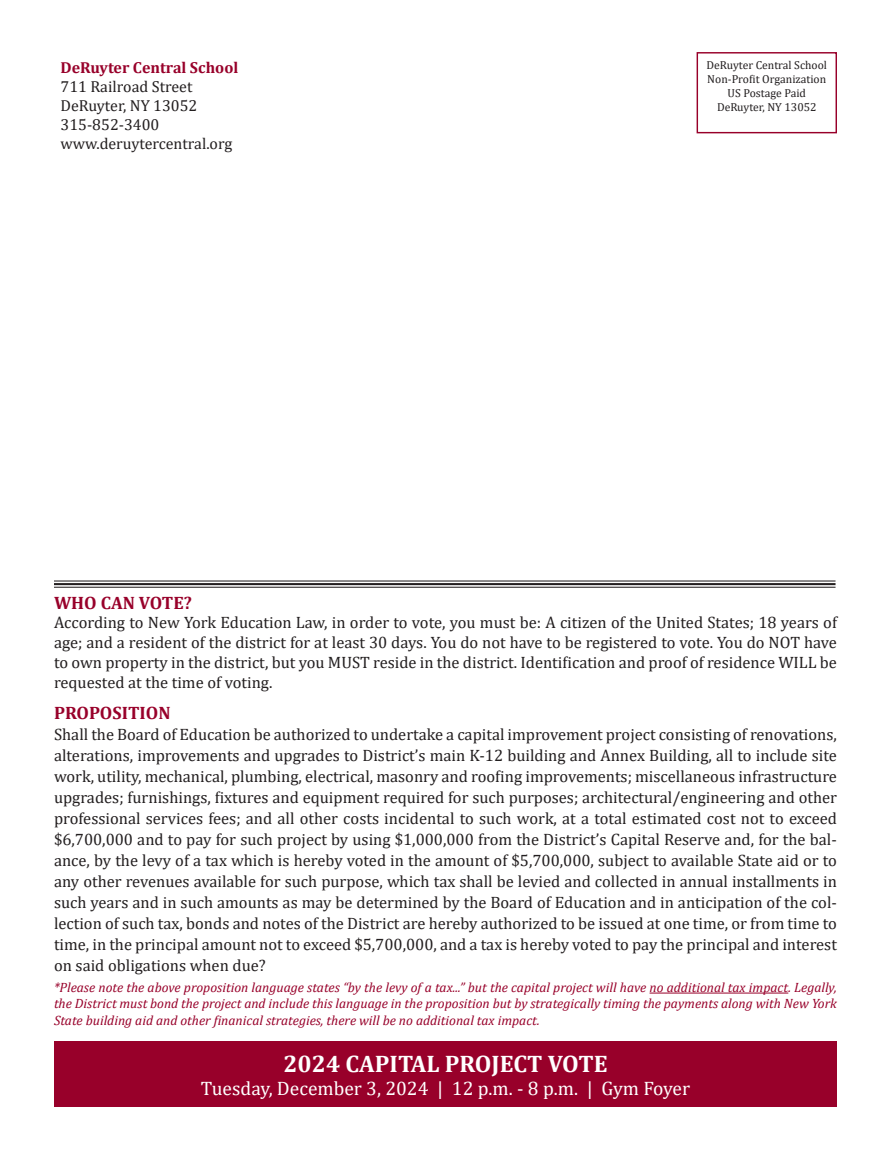
<style>
.page{position:relative;width:891px;height:1161px;background:#fff}
.page>*{position:absolute;margin:0;border:0;box-sizing:border-box;transform-origin:0 0}
.t1{font:700 24px "Cambria";color:#fff}
.t2{font:19.5px "Cambria";color:#fff}
.t3{font:700 18px "Cambria";color:#98002a}
.t4{font:16.5px/21px "Cambria";color:#231f20;text-align:justify}
.t5{font:15.9px/19.2px "Cambria";color:#231f20}
.t6{font:700 15.9px "Cambria";color:#98002a}
.t7{font:italic 13.5px/16.2px "Cambria";color:#98002a;text-align:justify}
.t8{font:11.55px/14px "Cambria";color:#231f20;text-align:center}
</style>
<div class="page">
<div style="left:697px;top:52px;width:140px;height:81px;border:1px solid #98002a"></div>
<div style="left:54px;top:1042px;width:783px;height:65px;background:#98002a"></div>
<hr style="left:650px;top:993px;width:138px;height:1px;background:#98002a">
<hr style="left:54px;top:581px;width:782px;height:1px;background:#231f20">
<hr style="left:54px;top:583px;width:782px;height:2px;background:#231f20">
<hr style="left:54px;top:587px;width:782px;height:1px;background:#231f20">
<p class="t6" style="left:61px;top:56px;width:179px">DeRuyter Central School</p>
<p class="t5" style="left:61px;top:77px;width:173px">711 Railroad Street<br>DeRuyter, NY 13052<br>315-852-3400 www.deruytercentral.org</p>
<p class="t8" style="left:707px;top:58px;width:122px">DeRuyter Central School<br>Non-Profit Organization<br>US Postage Paid<br>DeRuyter, NY 13052</p>
<p class="t3" style="left:54px;top:590px;width:139px">WHO CAN VOTE?</p>
<p class="t4" style="left:54px;top:613px;width:785px;line-height:19.8px">According to New York Education Law, in order to vote, you must be: A citizen of the United States; 18 years of age; and a resident of the district for at least 30 days. You do not have to be registered to vote. You do NOT have to own property in the district, but you MUST reside in the district. Identification and proof of residence WILL be requested at the time of voting.</p>
<p class="t3" style="left:54px;top:700px;width:118px">PROPOSITION</p>
<p class="t4" style="left:54px;top:724px;width:785px">Shall the Board of Education be authorized to undertake a capital improvement project consisting of renovations, alterations, improvements and upgrades to District’s main K-12 building and Annex Building, all to include site work, utility, mechanical, plumbing, electrical, masonry and roofing improvements; miscellaneous infrastructure upgrades; furnishings, fixtures and equipment required for such purposes; architectural/engineering and other professional services fees; and all other costs incidental to such work, at a total estimated cost not to exceed $6,700,000 and to pay for such project by using $1,000,000 from the District’s Capital Reserve and, for the bal&shy;ance, by the levy of a tax which is hereby voted in the amount of $5,700,000, subject to available State aid or to any other revenues available for such purpose, which tax shall be levied and collected in annual installments in such years and in such amounts as may be determined by the Board of Education and in anticipation of the col&shy;lection of such tax, bonds and notes of the District are hereby authorized to be issued at one time, or from time to time, in the principal amount not to exceed $5,700,000, and a tax is hereby voted to pay the principal and interest on said obligations when due?</p>
<p class="t7" style="left:54px;top:979px;width:784px">*Please note the above proposition language states “by the levy of a tax...” but the capital project will have no additional tax impact. Legally, the District must bond the project and include this language in the proposition but by strategically timing the payments along with New York State building aid and other finanical strategies, there will be no additional tax impact.</p>
<p class="t1" style="left:283px;top:1047px;width:326px">2024 CAPITAL PROJECT VOTE</p>
<p class="t2" style="left:201px;top:1077px;width:491px">Tuesday, December 3, 2024 | 12 p.m. - 8 p.m. | Gym Foyer</p>
</div>
